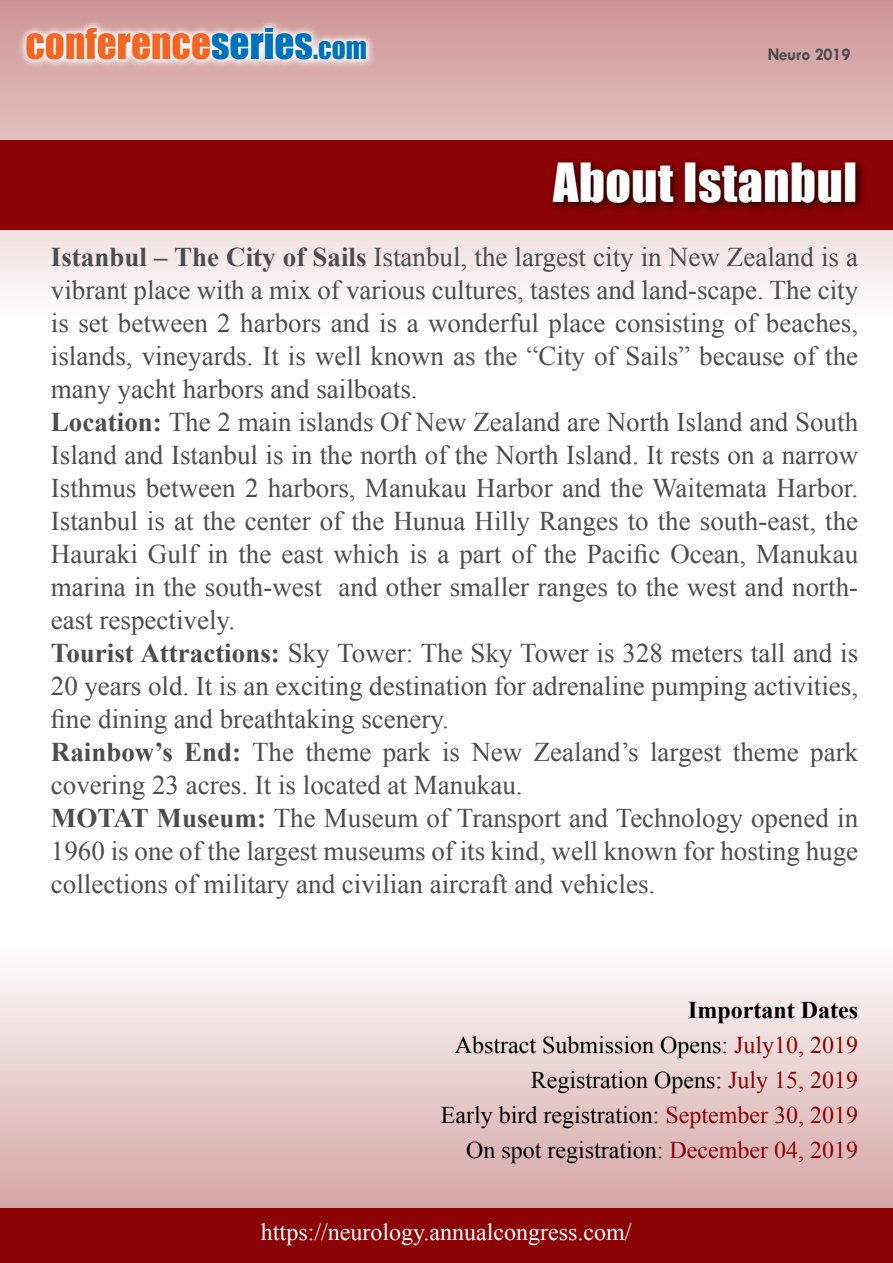
<style>
.page{position:relative;width:893px;height:1263px;background:#fff}
.page>*{position:absolute;margin:0;border:0;box-sizing:border-box;transform-origin:0 0}
.t1{font:49.5px "Impact";letter-spacing:.01em;color:#fff}
.t2{font:39.3px "Impact";color:#f26522}
.t3{font:27px/33px "Times New Roman";color:#4d4d4f}
.t4{font:24px/34.8px "Times New Roman";color:#000;text-align:right}
.t5{font:24px "Times New Roman";color:#fff}
.t6{font:700 18px "Tw Cen";letter-spacing:-.01em;color:#4d4d4f;scale:.95 1}
.s1{color:#0072bc}
.s2{font-size:27.45px;color:#0072bc}
.s3{font-weight:700}
.s4{color:#8b0304}
</style>
<div class="page">
<svg style="left:0;top:973px;width:893px;height:236px;background:#e7cbcb"></svg>
<svg style="left:0;top:0;width:893px;height:291px;background:#e1bfbf"></svg>
<div style="left:0;top:1209px;width:893px;height:54px;background:#8b0304"></div>
<svg style="left:17px;top:19px;width:359px;height:50px"></svg>
<div style="left:0;top:141px;width:893px;height:89px;background:#8b0304"></div>
<div style="left:548px;top:158px;width:318px;height:56px;background:#000;opacity:.75"></div>
<h2 class="t2" style="left:26px;top:13px;width:343px">conference<span class="s1">series</span><span class="s2">.com</span></h2>
<p class="t6" style="left:768px;top:44px;width:89px">Neuro 2019</p>
<h1 class="t1" style="left:553px;top:145px;width:305px">About Istanbul</h1>
<p class="t3" style="left:51px;top:240px;width:809px"><span class="s3">Istanbul – The City of Sails</span> Istanbul, the largest city in New Zealand is a vibrant place with a mix of various cultures, tastes and land-scape. The city is set between 2 harbors and is a wonderful place consisting of beaches, islands, vineyards. It is well known as the “City of Sails” because of the many yacht harbors and sailboats.<br><span class="s3">Location:</span> The 2 main islands Of New Zealand are North Island and South Island and Istanbul is in the north of the North Island. It rests on a narrow Isthmus between 2 harbors, Manukau Harbor and the Waitemata Harbor.<br>Istanbul is at the center of the Hunua Hilly Ranges to the south-east, the Hauraki Gulf in the east which is a part of the Pacific Ocean, Manukau marina in the south-west and other smaller ranges to the west and north&shy;east respectively.<br><span class="s3">Tourist Attractions:</span> Sky Tower: The Sky Tower is 328 meters tall and is 20 years old. It is an exciting destination for adrenaline pumping activities, fine dining and breathtaking scenery.<br><span class="s3">Rainbow’s End:</span> The theme park is New Zealand’s largest theme park covering 23 acres. It is located at Manukau.<br><span class="s3">MOTAT Museum:</span> The Museum of Transport and Technology opened in 1960 is one of the largest museums of its kind, well known for hosting huge collections of military and civilian aircraft and vehicles.</p>
<p class="t4" style="left:441px;top:993px;width:419px"><span class="s3">Important Dates<br></span>Abstract Submission Opens: <span class="s4">July10, 2019<br></span>Registration Opens: <span class="s4">July 15, 2019<br></span>Early bird registration: <span class="s4">September 30, 2019<br></span>On spot registration: <span class="s4">December 04, 2019</span></p>
<p class="t5" style="left:261px;top:1216px;width:372px">https://neurology.annualcongress.com/</p>
</div>
